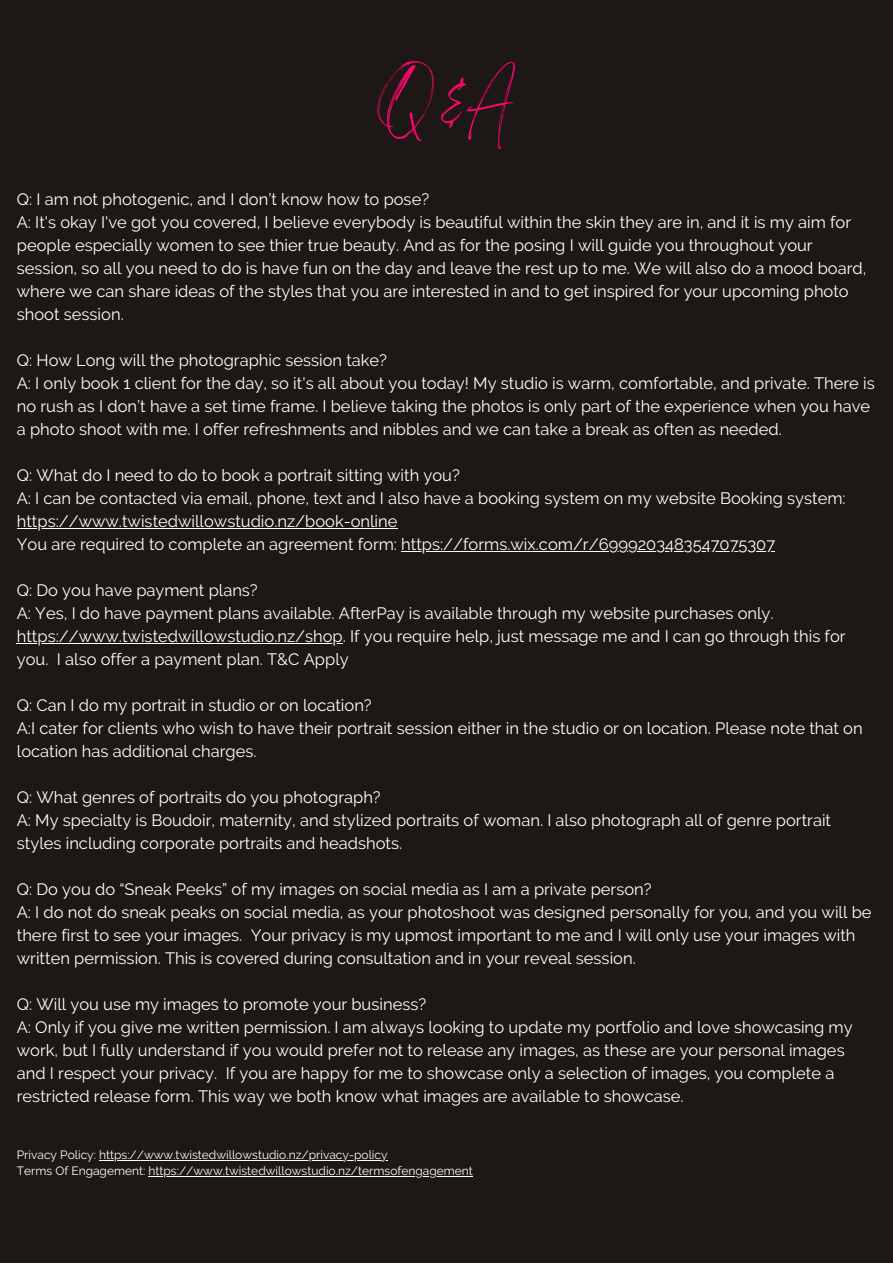
<style>
.page{position:relative;width:893px;height:1264px;background:#fff}
.page>*{position:absolute;margin:0;border:0;box-sizing:border-box;transform-origin:0 0}
.t1{font:82.35px "Angella White";color:#ff056e}
.t2{font:16.5px/23px "Raleway";color:#fff}
.t3{font:12px "Raleway";color:#fff}
</style>
<div class="page">
<div style="left:0;top:0;width:892px;height:1262px;background:#1d1715"></div>
<hr style="left:17px;top:528px;width:380px;height:1px;background:#fff">
<hr style="left:401px;top:551px;width:374px;height:1px;background:#fff">
<hr style="left:17px;top:643px;width:326px;height:1px;background:#fff">
<hr style="left:99px;top:1159px;width:288px;height:1px;background:#fff">
<hr style="left:148px;top:1175px;width:325px;height:1px;background:#fff">
<p class="t1" style="left:377px;top:51px;width:140px">Q&amp;A</p>
<p class="t2" style="left:17px;top:188px;width:414px">Q: I am not photogenic, and I don’t know how to pose?</p>
<p class="t2" style="left:17px;top:211px;width:851px">A: It's okay I've got you covered, I believe everybody is beautiful within the skin they are in, and it is my aim for people especially women to see thier true beauty. And as for the posing I will guide you throughout your session, so all you need to do is have fun on the day and leave the rest up to me. We will also do a mood board, where we can share ideas of the styles that you are interested in and to get inspired for your upcoming photo shoot session.</p>
<p class="t2" style="left:17px;top:349px;width:372px">Q: How Long will the photographic session take?</p>
<p class="t2" style="left:17px;top:372px;width:859px">A: I only book 1 client for the day, so it's all about you today! My studio is warm, comfortable, and private. There is no rush as I don’t have a set time frame. I believe taking the photos is only part of the experience when you have a photo shoot with me. I offer refreshments and nibbles and we can take a break as often as needed.</p>
<p class="t2" style="left:17px;top:464px;width:444px">Q: What do I need to do to book a portrait sitting with you?</p>
<p class="t2" style="left:17px;top:487px;width:830px">A: I can be contacted via email, phone, text and I also have a booking system on my website Booking system: https://www.twistedwillowstudio.nz/book-online</p>
<p class="t2" style="left:17px;top:533px;width:759px">You are required to complete an agreement form: https://forms.wix.com/r/6999203483547075307</p>
<p class="t2" style="left:17px;top:578px;width:242px">Q: Do you have payment plans?</p>
<p class="t2" style="left:17px;top:601px;width:830px">A: Yes, I do have payment plans available. AfterPay is available through my website purchases only. https://www.twistedwillowstudio.nz/shop. If you require help, just message me and I can go through this for you. I also offer a payment plan. T&amp;C Apply</p>
<p class="t2" style="left:17px;top:693px;width:356px">Q: Can I do my portrait in studio or on location?</p>
<p class="t2" style="left:17px;top:716px;width:847px">A:I cater for clients who wish to have their portrait session either in the studio or on location. Please note that on location has additional charges.</p>
<p class="t2" style="left:17px;top:785px;width:365px">Q: What genres of portraits do you photograph?</p>
<p class="t2" style="left:17px;top:808px;width:815px">A: My specialty is Boudoir, maternity, and stylized portraits of woman. I also photograph all of genre portrait styles including corporate portraits and headshots.</p>
<p class="t2" style="left:17px;top:877px;width:636px">Q: Do you do “Sneak Peeks” of my images on social media as I am a private person?</p>
<p class="t2" style="left:17px;top:900px;width:856px">A: I do not do sneak peaks on social media, as your photoshoot was designed personally for you, and you will be there first to see your images. Your privacy is my upmost important to me and I will only use your images with written permission. This is covered during consultation and in your reveal session.</p>
<p class="t2" style="left:17px;top:992px;width:411px">Q: Will you use my images to promote your business?</p>
<p class="t2" style="left:17px;top:1015px;width:837px">A: Only if you give me written permission. I am always looking to update my portfolio and love showcasing my work, but I fully understand if you would prefer not to release any images, as these are your personal images and I respect your privacy. If you are happy for me to showcase only a selection of images, you complete a restricted release form. This way we both know what images are available to showcase.</p>
<p class="t3" style="left:17px;top:1147px;width:372px">Privacy Policy: https://www.twistedwillowstudio.nz/privacy-policy</p>
<p class="t3" style="left:17px;top:1163px;width:457px">Terms Of Engagement: https://www.twistedwillowstudio.nz/termsofengagement</p>
</div>
